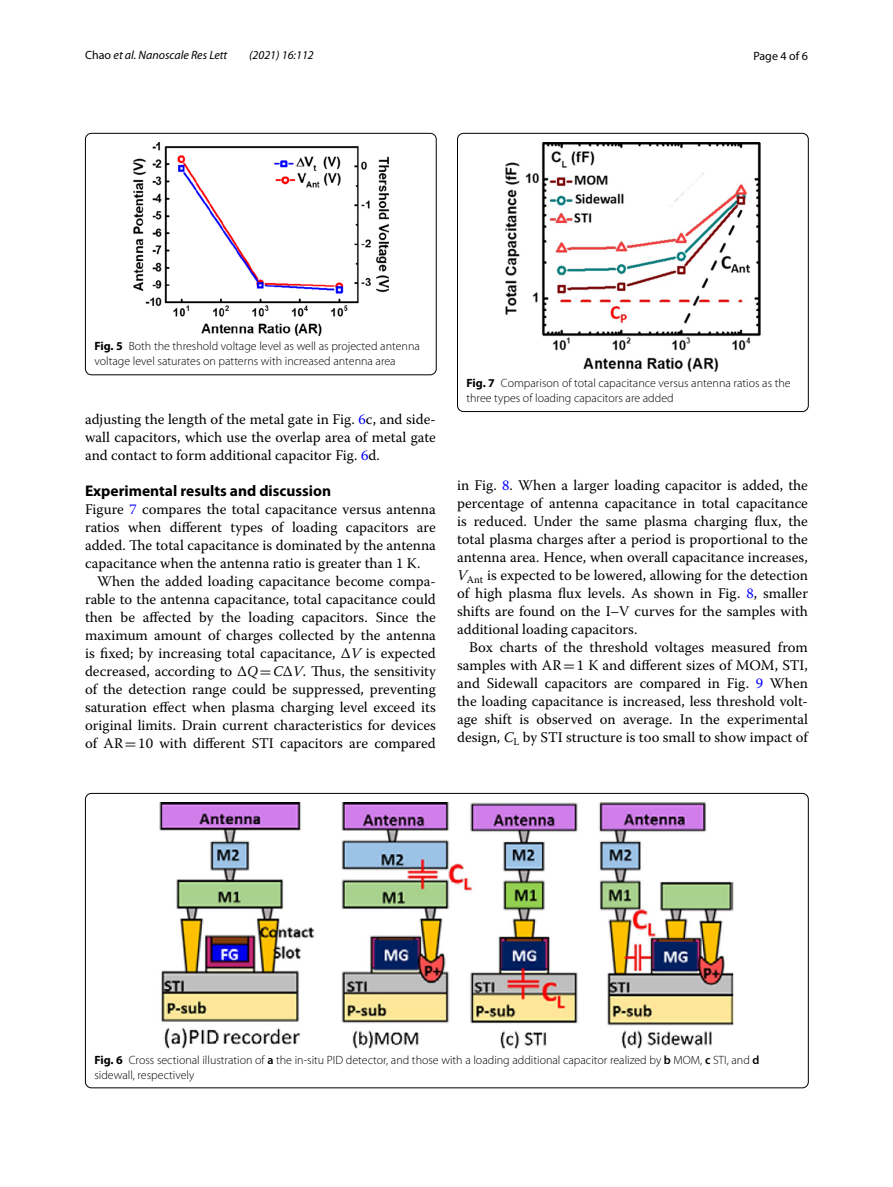
<style>
.page{position:relative;width:893px;height:1187px;background:#fff}
.page>*{position:absolute;margin:0;border:0;box-sizing:border-box;transform-origin:0 0}
.t1{font:700 15.45px "Myriad Pro";color:#000}
.t2{font:14.7px/18px "Warnock Pro";color:#000;text-align:justify}
.t3{font:300 12px/15px "Myriad Pro";color:#000}
.t4{font:italic 12px "Myriad Pro";color:#000}
.t5{font:12px "Myriad Pro";color:#000}
.s1{font-style:normal}
.s2{font-weight:700}
.s3{color:#00f}
.s4{font-style:italic}
.s5{font-family:"MTSY"}
.s6{font-weight:600}
</style>
<div class="page">
<img style="left:133px;top:142px;width:255px;height:193px">
<div style="left:85px;top:133px;width:351px;height:242px;border:1px solid #000;border-radius:6px"></div>
<img style="left:160px;top:802px;width:574px;height:246px">
<img style="left:505px;top:142px;width:255px;height:229px">
<div style="left:457px;top:133px;width:351px;height:279px;border:1px solid #000;border-radius:6px"></div>
<p class="t4" style="left:85px;top:48px;width:144px"><span class="s1">Chao</span> et al. Nanoscale Res Lett</p>
<p class="t4" style="left:249px;top:48px;width:66px">(2021) 16:112</p>
<p class="t5" style="left:753px;top:48px;width:56px">Page 4 of 6</p>
<p class="t3" style="left:94px;top:339px;width:327px"><span class="s2">Fig. 5</span> Both the threshold voltage level as well as projected antenna voltage level saturates on patterns with increased antenna area</p>
<p class="t2" style="left:85px;top:410px;width:352px">adjusting the length of the metal gate in Fig. <span class="s3">6</span>c, and side&shy;wall capacitors, which use the overlap area of metal gate and contact to form additional capacitor Fig. <span class="s3">6</span>d.</p>
<p class="t1" style="left:85px;top:481px;width:248px">Experimental results and discussion</p>
<p class="t2" style="left:85px;top:500px;width:352px">Figure <span class="s3">7</span> compares the total capacitance versus antenna ratios when different types of loading capacitors are added. The total capacitance is dominated by the antenna capacitance when the antenna ratio is greater than 1 K.</p>
<p class="t2" style="left:85px;top:572px;width:352px;text-indent:12px">When the added loading capacitance become compa&shy;rable to the antenna capacitance, total capacitance could then be affected by the loading capacitors. Since the maximum amount of charges collected by the antenna is fixed; by increasing total capacitance, Δ<span class="s4">V</span> is expected decreased, according to Δ<span class="s4">Q</span><span class="s5">=</span><span class="s4">C</span>Δ<span class="s4">V</span>. Thus, the sensitivity of the detection range could be suppressed, preventing saturation effect when plasma charging level exceed its original limits. Drain current characteristics for devices of AR<span class="s5">=</span>10 with different STI capacitors are compared</p>
<p class="t3" style="left:466px;top:375px;width:326px"><span class="s2">Fig. 7</span> Comparison of total capacitance versus antenna ratios as the three types of loading capacitors are added</p>
<p class="t2" style="left:457px;top:475px;width:352px">in Fig. <span class="s3">8</span>. When a larger loading capacitor is added, the percentage of antenna capacitance in total capacitance is reduced. Under the same plasma charging flux, the total plasma charges after a period is proportional to the antenna area. Hence, when overall capacitance increases, <span class="s4">V</span><sub>Ant</sub> is expected to be lowered, allowing for the detection of high plasma flux levels. As shown in Fig. <span class="s3">8</span>, smaller shifts are found on the I–V curves for the samples with additional loading capacitors.</p>
<p class="t2" style="left:457px;top:637px;width:352px;text-indent:12px">Box charts of the threshold voltages measured from samples with AR<span class="s5">=</span>1 K and different sizes of MOM, STI, and Sidewall capacitors are compared in Fig. <span class="s3">9</span> When the loading capacitance is increased, less threshold volt&shy;age shift is observed on average. In the experimental design, <span class="s4">C</span><sub>L</sub> by STI structure is too small to show impact of</p>
<p class="t3" style="left:94px;top:1052px;width:666px"><span class="s2">Fig. 6</span> Cross sectional illustration of <span class="s6">a</span> the in-situ PID detector, and those with a loading additional capacitor realized by <span class="s6">b</span> MOM, <span class="s6">c</span> STI, and <span class="s6">d </span>sidewall, respectively</p>
</div>
